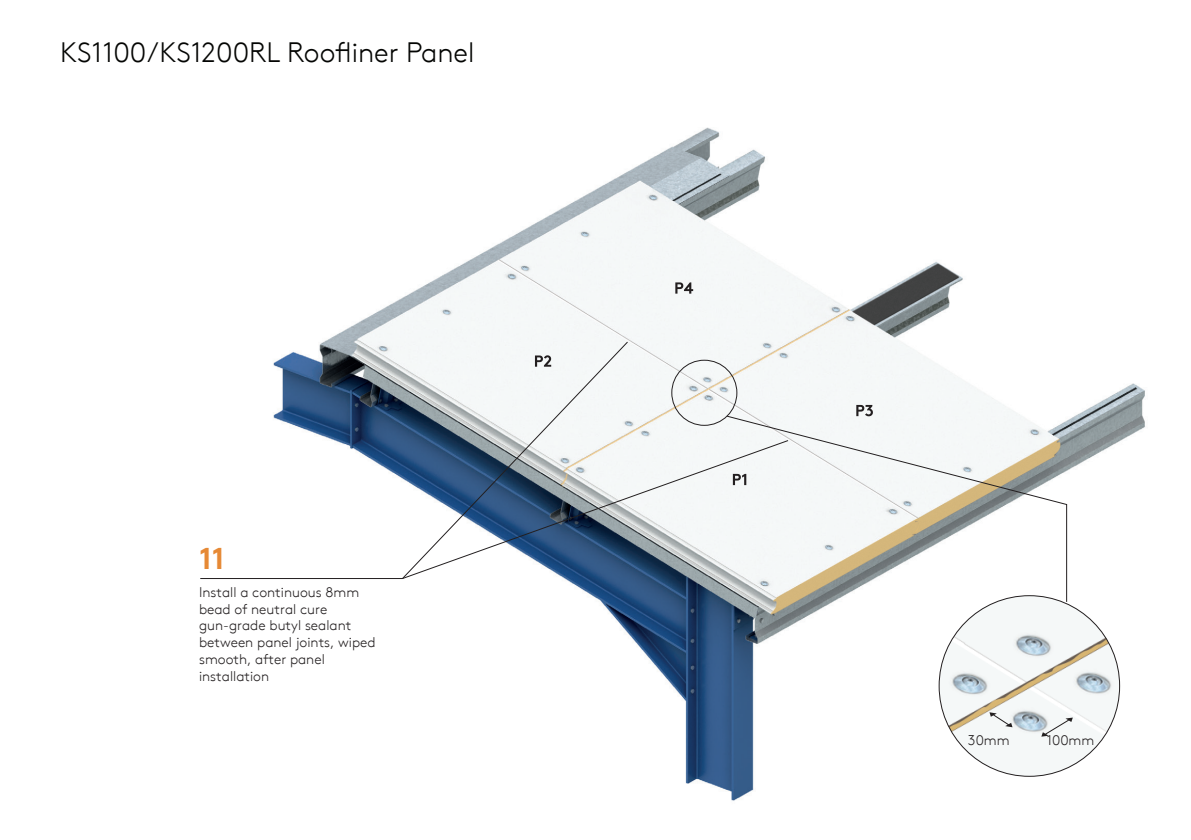
<style>
.page{position:relative;width:1191px;height:840px;background:#fff}
.page>*{position:absolute;margin:0;border:0;box-sizing:border-box;transform-origin:0 0}
.t1{font:700 30px "Kingspan Brown TT";color:#e68935}
.t2{font:300 28px "Kingspan Brown TT";color:#040503}
.t3{font:300 14px/16.8px "Kingspan Brown TT";color:#231f20}
</style>
<div class="page">
<img style="left:273px;top:127px;width:872px;height:674px">
<svg style="left:856px;top:404px;width:17px;height:10px"></svg>
<svg style="left:675px;top:282px;width:18px;height:11px"></svg>
<img style="left:939px;top:595px;width:180px;height:180px;border-radius:90px">
<svg style="left:200px;top:439px;width:525px;height:140px"></svg>
<svg style="left:401px;top:340px;width:228px;height:239px"></svg>
<div style="left:671px;top:359px;width:66px;height:66px;border:1px solid #231f20;border-radius:50%"></div>
<svg style="left:725px;top:414px;width:342px;height:188px"></svg>
<svg style="left:989px;top:711px;width:23px;height:15px"></svg>
<svg style="left:1041px;top:717px;width:31px;height:19px"></svg>
<h2 class="t2" style="left:60px;top:32px;width:416px">KS1100/KS1200RL Roofliner Panel</h2>
<h1 class="t1" style="left:199px;top:533px;width:27px">11</h1>
<p class="t3" style="left:199px;top:582px;width:178px">Install a continuous 8mm bead of neutral cure gun-grade butyl sealant between panel joints, wiped smooth, after panel installation</p>
<p class="t3" style="left:968px;top:730px;width:43px">30mm</p>
<p class="t3" style="left:1046px;top:730px;width:49px">100mm</p>
</div>
